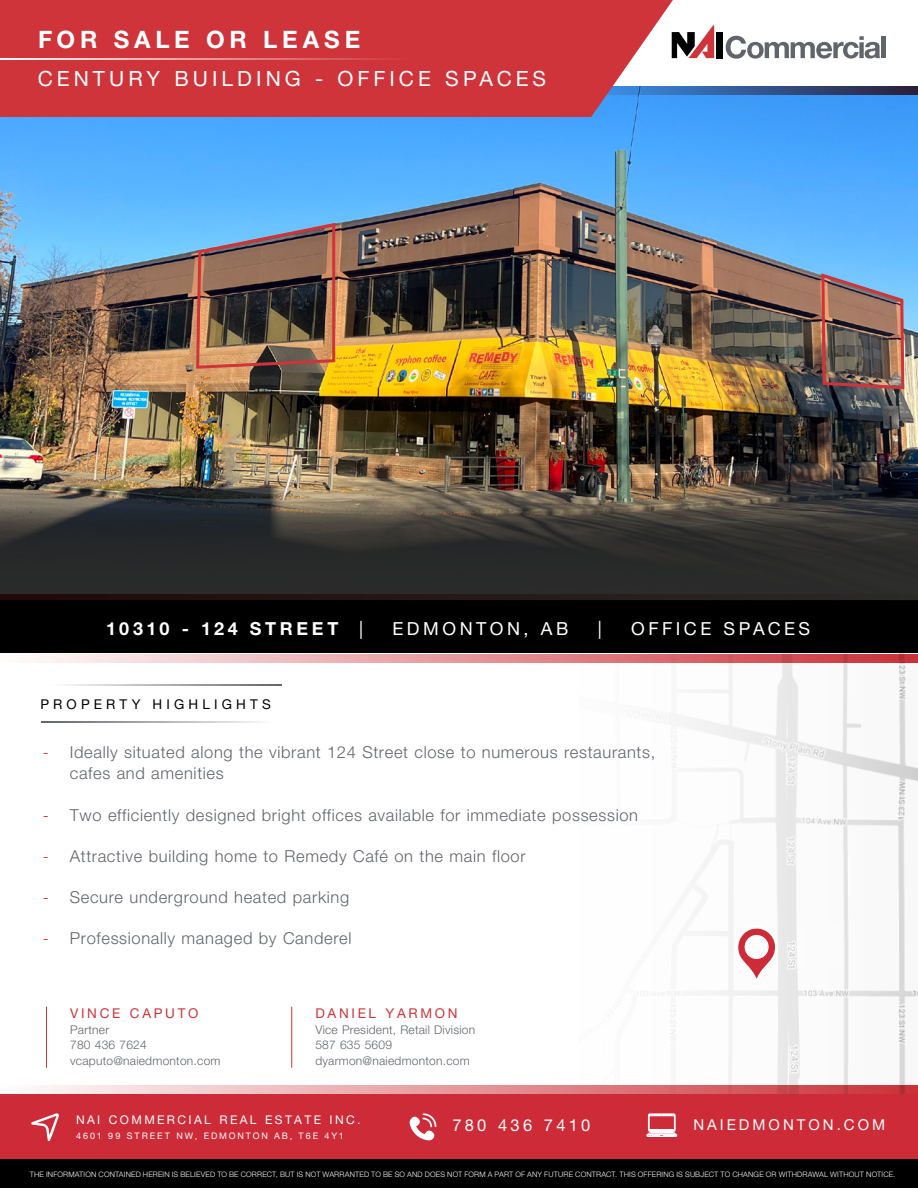
<style>
.page{position:relative;width:918px;height:1188px;background:#fff}
.page>*{position:absolute;margin:0;border:0;box-sizing:border-box;transform-origin:0 0}
.t1{font:700 24px "Helvetica Neue LT Std";letter-spacing:.2em;color:#fff}
.t2{font:21px "Helvetica Neue LT Std";letter-spacing:.195em;color:#fff}
.t3{font:18px "Helvetica Neue LT Std";letter-spacing:.195em;color:#fff}
.t4{font:700 18px "Helvetica Neue LT Std";letter-spacing:.2em;color:#fff}
.Subhead{font:300 16.5px/21px "Helvetica Neue LT Std";letter-spacing:.04em;color:#61646a}
.t5{font:16.5px "Helvetica Neue LT Std";letter-spacing:.2em;color:#fff}
.t6{font:15px "Helvetica Neue LT Std";letter-spacing:.2em;color:#fff}
.t7{font:13.5px "Helvetica Neue LT Std";letter-spacing:.2em;color:#ce343a}
.t8{font:13.5px "Helvetica Neue LT Std";letter-spacing:.31em;color:#000}
.t9{font:300 12px/15.8px "Helvetica Neue LT Std";letter-spacing:.02em;color:#61646a}
.t10{font:12px "Helvetica Neue LT Std";letter-spacing:.2em;color:#fff}
.t11{font:9px "Helvetica Neue LT Std";letter-spacing:.205em;color:#fff}
.t12{font:300 7.5px "Helvetica Neue LT Std";letter-spacing:.025em;color:#fff}
.s1{font-weight:400}
.s2{color:#ce343a}
</style>
<div class="page">
<img style="left:637px;top:653px;width:281px;height:432px">
<img style="left:0;top:94px;width:918px;height:389px">
<div style="left:0;top:602px;width:918px;height:51px;background:#000"></div>
<div style="left:716px;top:32px;width:7px;height:26px;background:#000"></div>
<svg style="left:673px;top:25px;width:41px;height:33px"></svg>
<svg style="left:726px;top:36px;width:154px;height:23px"></svg>
<div style="left:881px;top:36px;width:5px;height:22px;background:#61646a"></div>
<svg style="left:40px;top:654px;width:878px;height:9px;background:#e39396"></svg>
<svg style="left:673px;top:86px;width:245px;height:8px;background:#30497b"></svg>
<hr style="left:46px;top:1007px;width:1px;height:61px;background:#ce343a">
<hr style="left:291px;top:1007px;width:1px;height:61px;background:#ce343a">
<div style="left:0;top:1094px;width:918px;height:67px;background:#cd2b38"></div>
<svg style="left:40px;top:1085px;width:878px;height:9px;background:#e29396"></svg>
<div style="left:0;top:1160px;width:918px;height:28px;background:#000"></div>
<svg style="left:31px;top:1113px;width:28px;height:28px"></svg>
<svg style="left:409px;top:1113px;width:27px;height:27px"></svg>
<svg style="left:646px;top:1113px;width:31px;height:24px"></svg>
<div style="left:0;top:0;width:673px;height:117px;background:#ce343a"></div>
<hr style="left:41px;top:722px;width:231px;height:1px;background:#61646a">
<hr style="left:51px;top:684px;width:231px;height:1px;background:#61646a">
<hr style="left:0;top:58px;width:410px;height:2px;background:#fff">
<svg style="left:0;top:483px;width:918px;height:111px;background:#3c3935"></svg>
<svg style="left:0;top:594px;width:918px;height:8px;background:#1b1213"></svg>
<svg style="left:730px;top:922px;width:50px;height:62px"></svg>
<img style="left:195px;top:221px;width:142px;height:149px">
<img style="left:819px;top:272px;width:87px;height:119px">
<p class="t1" style="left:38px;top:25px;width:324px">FOR SALE OR LEASE</p>
<p class="t2" style="left:38px;top:66px;width:510px">CENTURY BUILDING - OFFICE SPACES</p>
<p class="t4" style="left:106px;top:618px;width:258px">10310 - 124 STREET <span class="s1">|</span></p>
<p class="t3" style="left:393px;top:618px;width:177px">EDMONTON, AB</p>
<p class="t3" style="left:598px;top:618px;width:5px">|</p>
<p class="t3" style="left:631px;top:618px;width:181px">OFFICE SPACES</p>
<p class="t8" style="left:40px;top:696px;width:232px">PROPERTY HIGHLIGHTS</p>
<p class="Subhead" style="left:70px;top:742px;width:587px;text-indent:-27px"><span class="s2">-</span> Ideally situated along the vibrant 124 Street close to numerous restaurants, cafes and amenities</p>
<p class="Subhead" style="left:43px;top:804px;width:597px"><span class="s2">-</span> Two efficiently designed bright offices available for immediate possession</p>
<p class="Subhead" style="left:43px;top:845px;width:484px"><span class="s2">-</span> Attractive building home to Remedy Café on the main floor</p>
<p class="Subhead" style="left:43px;top:887px;width:308px"><span class="s2">-</span> Secure underground heated parking</p>
<p class="Subhead" style="left:43px;top:928px;width:310px"><span class="s2">-</span> Professionally managed by Canderel</p>
<p class="t7" style="left:70px;top:1005px;width:130px">VINCE CAPUTO</p>
<p class="t9" style="left:70px;top:1021px;width:152px">Partner<br>780 436 7624 vcaputo@naiedmonton.com</p>
<p class="t7" style="left:315px;top:1005px;width:144px">DANIEL YARMON</p>
<p class="t9" style="left:315px;top:1021px;width:161px">Vice President, Retail Division<br>587 635 5609 dyarmon@naiedmonton.com</p>
<p class="t10" style="left:76px;top:1112px;width:286px">NAI COMMERCIAL REAL ESTATE INC.</p>
<p class="t11" style="left:76px;top:1130px;width:269px">4601 99 STREET NW, EDMONTON AB, T6E 4Y1</p>
<p class="t5" style="left:452px;top:1116px;width:140px">780 436 7410</p>
<p class="t6" style="left:693px;top:1116px;width:193px">NAIEDMONTON.COM</p>
<p class="t12" style="left:30px;top:1169px;width:867px">THE INFORMATION CONTAINED HEREIN IS BELIEVED TO BE CORRECT, BUT IS NOT WARRANTED TO BE SO AND DOES NOT FORM A PART OF ANY FUTURE CONTRACT. THIS OFFERING IS SUBJECT TO CHANGE OR WITHDRAWAL WITHOUT NOTICE.</p>
</div>
